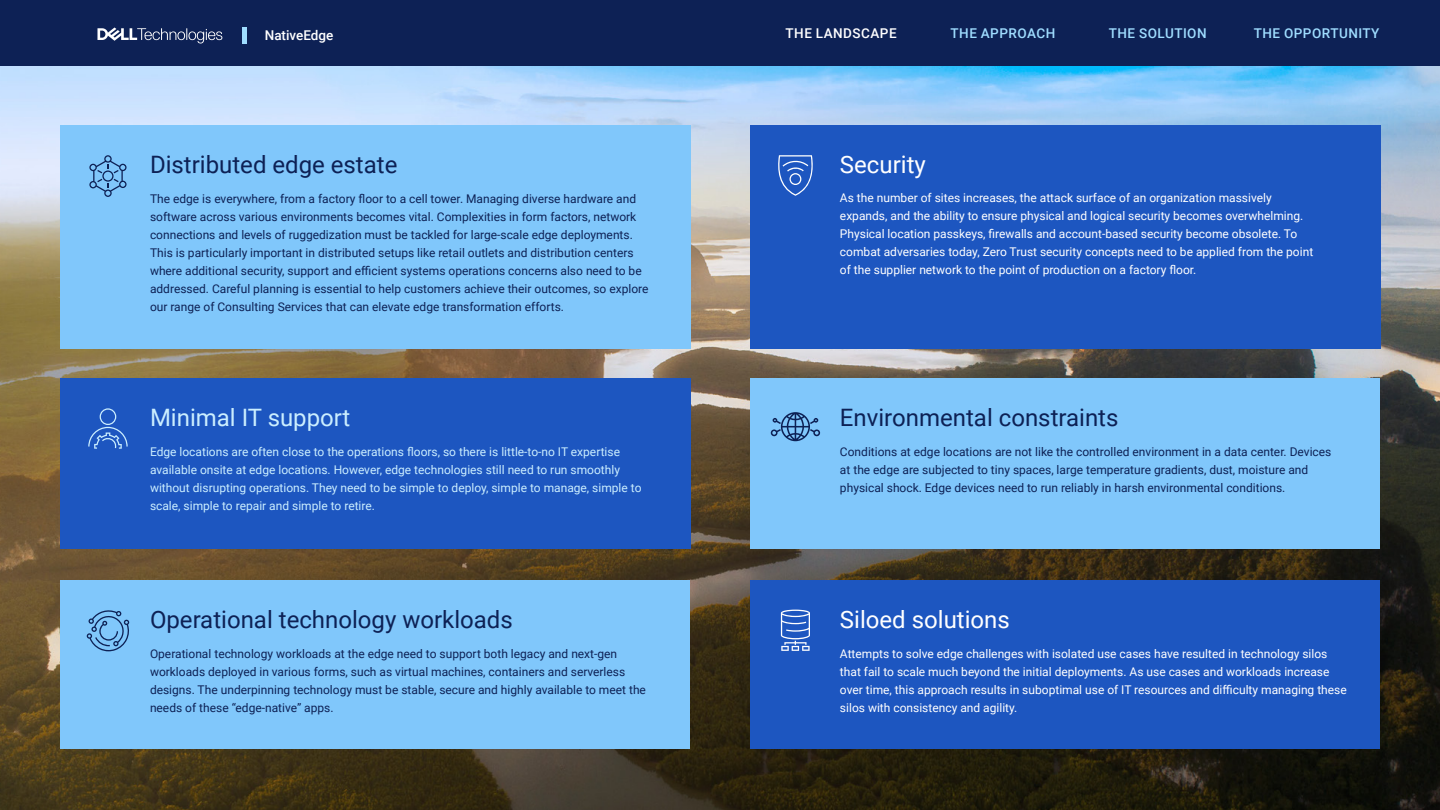
<style>
.page{position:relative;width:1440px;height:810px;background:#fff}
.page>*{position:absolute;margin:0;border:0;box-sizing:border-box;transform-origin:0 0}
.t1{font:24px "Roboto";color:#0d2155}
.t2{font:24px "Roboto";color:#fff}
.t3{font:24px "Roboto";color:#cbeeff}
.t4{font:500 13.5px "Roboto";letter-spacing:.035em;color:#9fddff}
.t5{font:500 13.5px "Roboto";letter-spacing:.035em;color:#fff}
.t6{font:500 13.5px "Roboto";color:#fff}
.t7{font:12px/18px "Roboto";color:#0d2155}
.t8{font:12px/18px "Roboto";color:#fff}
.t9{font:12px/18px "Roboto";color:#cbeeff}
</style>
<div class="page">
<img style="left:0;top:65px;width:1440px;height:745px">
<div style="left:0;top:0;width:1440px;height:65px;background:#0d2155"></div>
<svg style="left:97px;top:27px;width:125px;height:17px"></svg>
<hr style="left:242px;top:27px;width:4px;height:17px;background:#9fddff">
<div style="left:60px;top:125px;width:631px;height:224px;background:#80c7fb"></div>
<svg style="left:89px;top:155px;width:38px;height:42px"></svg>
<div style="left:60px;top:580px;width:630px;height:169px;background:#80c7fb"></div>
<svg style="left:87px;top:610px;width:43px;height:41px"></svg>
<div style="left:60px;top:378px;width:631px;height:171px;background:#1d56c0"></div>
<svg style="left:88px;top:408px;width:40px;height:41px"></svg>
<div style="left:750px;top:125px;width:631px;height:224px;background:#1d56c0"></div>
<svg style="left:778px;top:155px;width:35px;height:41px"></svg>
<div style="left:750px;top:580px;width:630px;height:169px;background:#1d56c0"></div>
<svg style="left:781px;top:610px;width:29px;height:41px"></svg>
<div style="left:750px;top:378px;width:630px;height:171px;background:#80c7fb"></div>
<svg style="left:771px;top:412px;width:49px;height:29px"></svg>
<p class="t6" style="left:265px;top:26px;width:70px">NativeEdge</p>
<p class="t5" style="left:786px;top:23px;width:113px">THE LANDSCAPE</p>
<p class="t4" style="left:951px;top:23px;width:106px">THE APPROACH</p>
<p class="t4" style="left:1109px;top:23px;width:99px">THE SOLUTION</p>
<p class="t4" style="left:1254px;top:23px;width:127px">THE OPPORTUNITY</p>
<h1 class="t1" style="left:150px;top:148px;width:249px">Distributed edge estate</h1>
<p class="t7" style="left:150px;top:190px;width:500px">The edge is everywhere, from a factory floor to a cell tower. Managing diverse hardware and software across various environments becomes vital. Complexities in form factors, network connections and levels of ruggedization must be tackled for large-scale edge deployments.<br>This is particularly important in distributed setups like retail outlets and distribution centers where additional security, support and efficient systems operations concerns also need to be addressed. Careful planning is essential to help customers achieve their outcomes, so explore our range of Consulting Services that can elevate edge transformation efforts.</p>
<h1 class="t3" style="left:150px;top:401px;width:202px">Minimal IT support</h1>
<p class="t9" style="left:150px;top:442px;width:493px">Edge locations are often close to the operations floors, so there is little-to-no IT expertise available onsite at edge locations. However, edge technologies still need to run smoothly without disrupting operations. They need to be simple to deploy, simple to manage, simple to scale, simple to repair and simple to retire.</p>
<h1 class="t1" style="left:150px;top:603px;width:364px">Operational technology workloads</h1>
<p class="t7" style="left:150px;top:644px;width:497px">Operational technology workloads at the edge need to support both legacy and next-gen workloads deployed in various forms, such as virtual machines, containers and serverless designs. The underpinning technology must be stable, secure and highly available to meet the needs of these “edge-native” apps.</p>
<h1 class="t2" style="left:840px;top:148px;width:87px">Security</h1>
<p class="t8" style="left:840px;top:189px;width:475px">As the number of sites increases, the attack surface of an organization massively expands, and the ability to ensure physical and logical security becomes overwhelming.<br>Physical location passkeys, firewalls and account-based security become obsolete. To combat adversaries today, Zero Trust security concepts need to be applied from the point of the supplier network to the point of production on a factory floor.</p>
<h1 class="t1" style="left:840px;top:401px;width:280px">Environmental constraints</h1>
<p class="t7" style="left:840px;top:442px;width:493px">Conditions at edge locations are not like the controlled environment in a data center. Devices at the edge are subjected to tiny spaces, large temperature gradients, dust, moisture and physical shock. Edge devices need to run reliably in harsh environmental conditions.</p>
<h1 class="t2" style="left:840px;top:603px;width:171px">Siloed solutions</h1>
<p class="t8" style="left:840px;top:644px;width:508px">Attempts to solve edge challenges with isolated use cases have resulted in technology silos that fail to scale much beyond the initial deployments. As use cases and workloads increase over time, this approach results in suboptimal use of IT resources and difficulty managing these silos with consistency and agility.</p>
</div>
